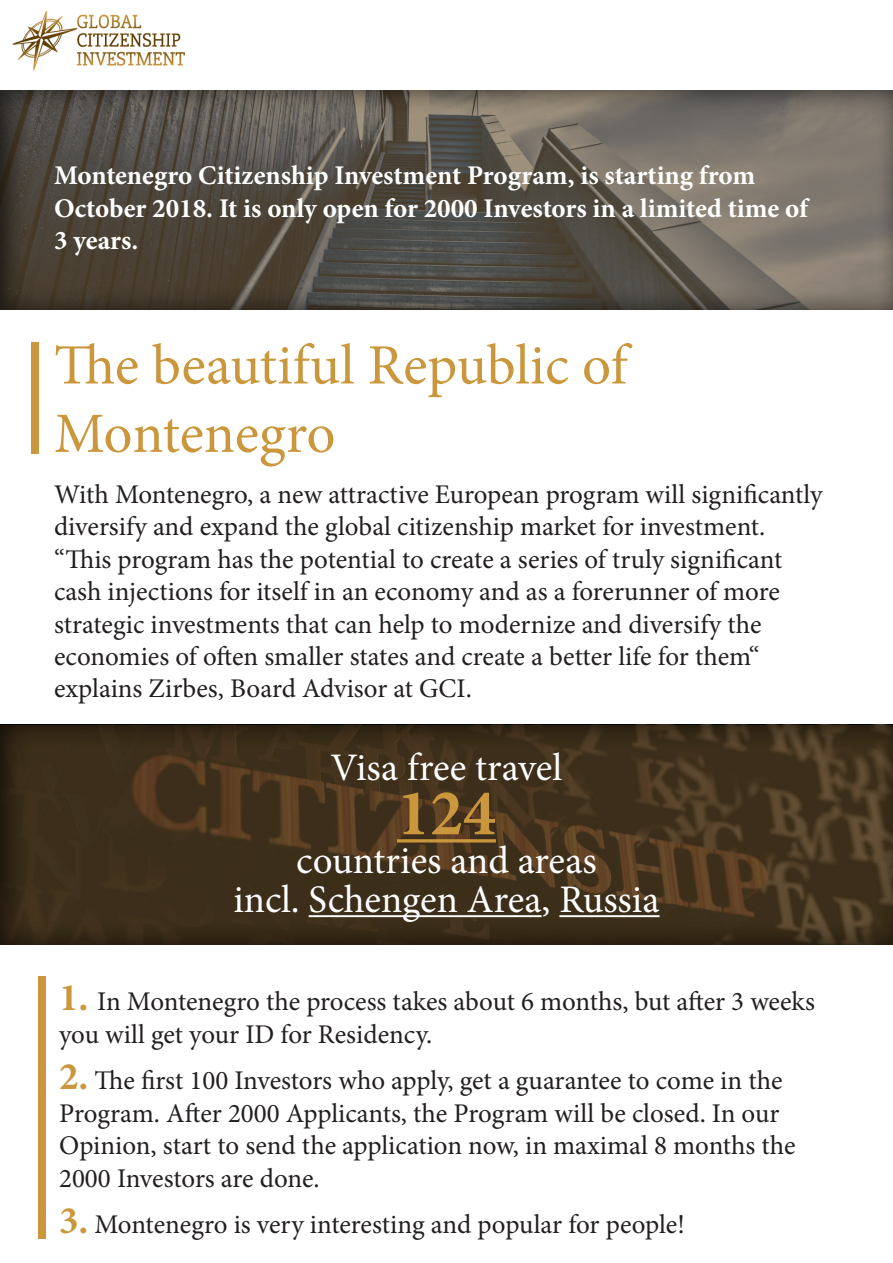
<style>
.page{position:relative;width:893px;height:1263px;background:#fff}
.page>*{position:absolute;margin:0;border:0;box-sizing:border-box;transform-origin:0 0}
.t1{font:700 66px "Minion Pro";color:#ca973d}
.t2{font:57px/68.4px "Minion Pro";color:#ca973d}
.t3{font:39px/39px "Minion Pro";letter-spacing:-.005em;color:#fff;text-align:center}
.t4{font:27px/32.4px "Minion Pro";letter-spacing:-.005em;color:#231f20}
.t5{font:700 27px/32.4px "Minion Pro";letter-spacing:-.005em;color:#fff}
.s1{font-weight:700;font-size:39px;color:#ca973d}
</style>
<div class="page">
<img style="left:13px;top:10px;width:172px;height:61px">
<div style="left:0;top:88px;width:893px;height:223px;background:#231f20;opacity:.75"></div>
<div style="left:0;top:723px;width:893px;height:223px;background:#231f20;opacity:.75"></div>
<hr style="left:397px;top:839px;width:99px;height:3px;background:#ca973d">
<hr style="left:309px;top:915px;width:233px;height:2px;background:#fff">
<hr style="left:559px;top:915px;width:100px;height:2px;background:#fff">
<div style="left:31px;top:343px;width:8px;height:111px;background:#ca973d"></div>
<div style="left:38px;top:977px;width:8px;height:262px;background:#ca973d"></div>
<p class="t5" style="left:54px;top:159px;width:756px">Montenegro Citizenship Investment Program, is starting from<br>October 2018. It is only open for 2000 Investors in a limited time of<br>3 years.</p>
<p class="t2" style="left:54px;top:331px;width:575px">The beautiful Republic of<br>Моntenegro</p>
<p class="t4" style="left:54px;top:478px;width:770px">With Montenegro, a new attractive European program will significantly diversify and expand the global citizenship market for investment. “This program has the potential to create a series of truly significant cash injections for itself in an economy and as a forerunner of more strategic investments that can help to modernize and diversify the economies of often smaller states and create a better life for them“ explains Zirbes, Board Advisor at GCI.</p>
<p class="t3" style="left:331px;top:748px;width:233px">Visa free travel</p>
<p class="t1" style="left:397px;top:767px;width:100px">124</p>
<p class="t3" style="left:233px;top:841px;width:428px">countries and areas<br>incl. Schengen Area, Russia</p>
<p class="t4" style="left:59px;top:985px;width:757px"><span class="s1">1.</span> In Montenegro the process takes about 6 months, but after 3 weeks you will get your ID for Residency.</p>
<p class="t4" style="left:59px;top:1065px;width:738px"><span class="s1">2.</span> The first 100 Investors who apply, get a guarantee to come in the Program. After 2000 Applicants, the Program will be closed. In our Opinion, start to send the application now, in maximal 8 months the 2000 Investors are done.</p>
<p class="t4" style="left:59px;top:1209px;width:627px"><span class="s1">3.</span> Montenegro is very interesting and popular for people!</p>
</div>
